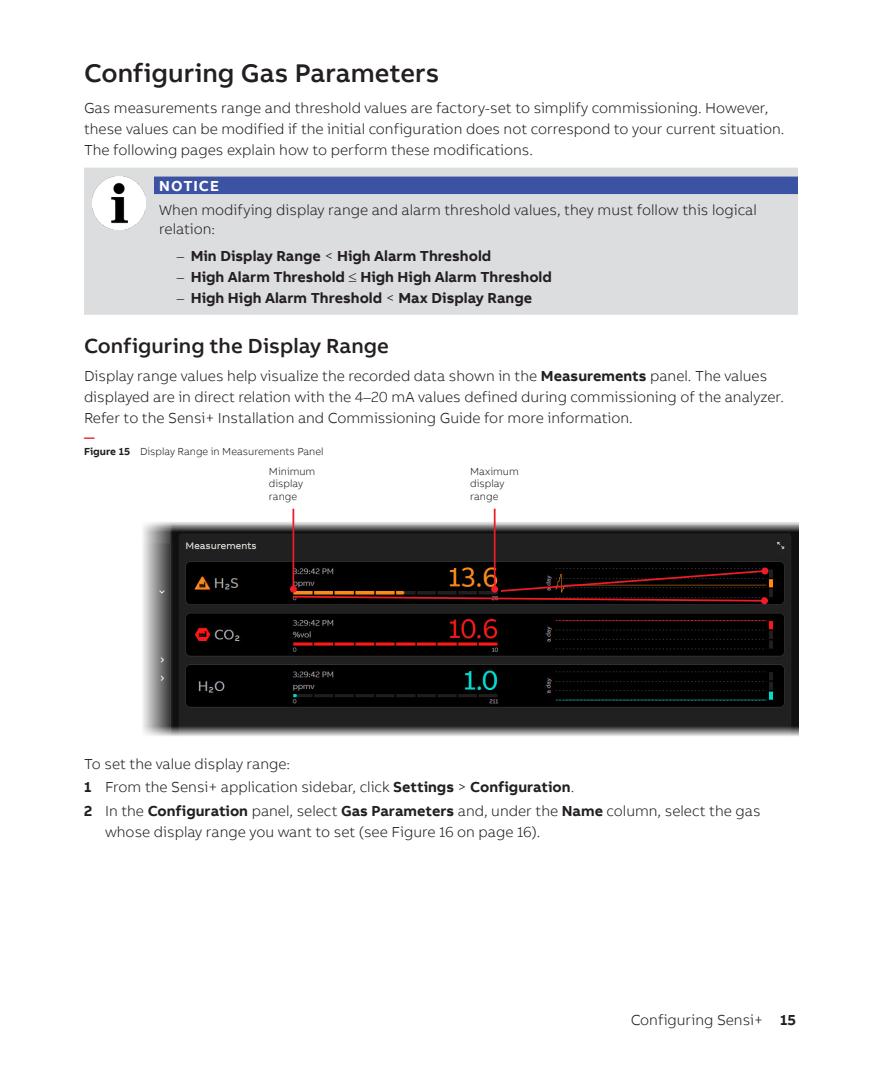
<style>
.page{position:relative;width:882px;height:1071px;background:#fff}
.page>*{position:absolute;margin:0;border:0;box-sizing:border-box;transform-origin:0 0}
.heading_1{font:500 26.25px "AB Bvoice";color:#231f20}
.heading_2{font:500 21px "AB Bvoice";letter-spacing:.005em;color:#231f20}
.body_text{font:300 14.88px/21px "AB Bvoice";color:#231f20}
.t1{font:700 14.88px "AB Bvoice";color:#231f20}
.warning_text{font:300 14.88px/19.2px "AB Bvoice";color:#231f20}
.procedure_intro{font:300 14.88px "AB Bvoice";color:#231f20}
.warning_type_-_NOTIC{font:700 14.88px "AB Bvoice";letter-spacing:.06em;color:#fff}
.figure_call-out{font:300 10.5px/12.2px "AB Bvoice";color:#231f20}
.figure_dash{font:700 10.5px "AB Bvoice";color:#ee1c28}
.s1{font-weight:300}
.s2{font-weight:700}
</style>
<div class="page">
<div style="left:84px;top:168px;width:714px;height:147px;background:#dcdddf"></div>
<img style="left:93px;top:177px;width:52px;height:52px">
<div style="left:154px;top:177px;width:644px;height:17px;background:#3c53a3"></div>
<img style="left:142px;top:522px;width:656px;height:214px">
<hr style="left:293px;top:509px;width:1px;height:80px;background:#ee1c28">
<hr style="left:494px;top:509px;width:2px;height:80px;background:#ee1c28">
<svg style="left:291px;top:569px;width:476px;height:34px;background:#230b07"></svg>
<div style="left:761px;top:597px;width:7px;height:7px;background:#ee1c28;border-radius:50%"></div>
<p class="heading_1" style="left:84px;top:57px;width:357px">Configuring Gas Parameters</p>
<p class="body_text" style="left:84px;top:98px;width:702px">Gas measurements range and threshold values are factory-set to simplify commissioning. However, these values can be modified if the initial configuration does not correspond to your current situation.<br>The following pages explain how to perform these modifications.</p>
<p class="warning_type_-_NOTIC" style="left:159px;top:176px;width:61px">NOTICE</p>
<p class="warning_text" style="left:159px;top:200px;width:599px">When modifying display range and alarm threshold values, they must follow this logical relation:</p>
<p class="t1" style="left:177px;top:246px;width:316px"><span class="s1">–</span> Min Display Range <span class="s1">&lt;</span> High Alarm Threshold</p>
<p class="t1" style="left:177px;top:267px;width:377px"><span class="s1">–</span> High Alarm Threshold ≤ High High Alarm Threshold</p>
<p class="t1" style="left:177px;top:288px;width:357px"><span class="s1">–</span> High High Alarm Threshold <span class="s1">&lt;</span> Max Display Range</p>
<p class="heading_2" style="left:84px;top:333px;width:307px">Configuring the Display Range</p>
<p class="body_text" style="left:84px;top:366px;width:701px">Display range values help visualize the recorded data shown in the <span class="s2">Measurements</span> panel. The values displayed are in direct relation with the 4–20 mA values defined during commissioning of the analyzer.<br>Refer to the Sensi+ Installation and Commissioning Guide for more information.</p>
<p class="figure_dash" style="left:84px;top:431px;width:12px">—</p>
<p class="figure_call-out" style="left:84px;top:445px;width:241px"><span class="s2">Figure 15</span> Display Range in Measurements Panel</p>
<p class="figure_call-out" style="left:269px;top:465px;width:48px">Minimum display range</p>
<p class="figure_call-out" style="left:470px;top:465px;width:50px">Maximum display range</p>
<p class="procedure_intro" style="left:84px;top:755px;width:208px">To set the value display range:</p>
<p class="body_text" style="left:84px;top:777px;width:492px"><span class="s2">1</span> From the Sensi+ application sidebar, click <span class="s2">Settings</span> &gt; <span class="s2">Configuration</span>.</p>
<p class="body_text" style="left:105px;top:801px;width:657px;text-indent:-21px"><span class="s2">2</span> In the <span class="s2">Configuration</span> panel, select <span class="s2">Gas Parameters</span> and, under the <span class="s2">Name</span> column, select the gas whose display range you want to set (see Figure 16 on page 16).</p>
<p class="body_text" style="left:631px;top:1010px;width:167px">Configuring Sensi+ <span class="s2">15</span></p>
</div>
